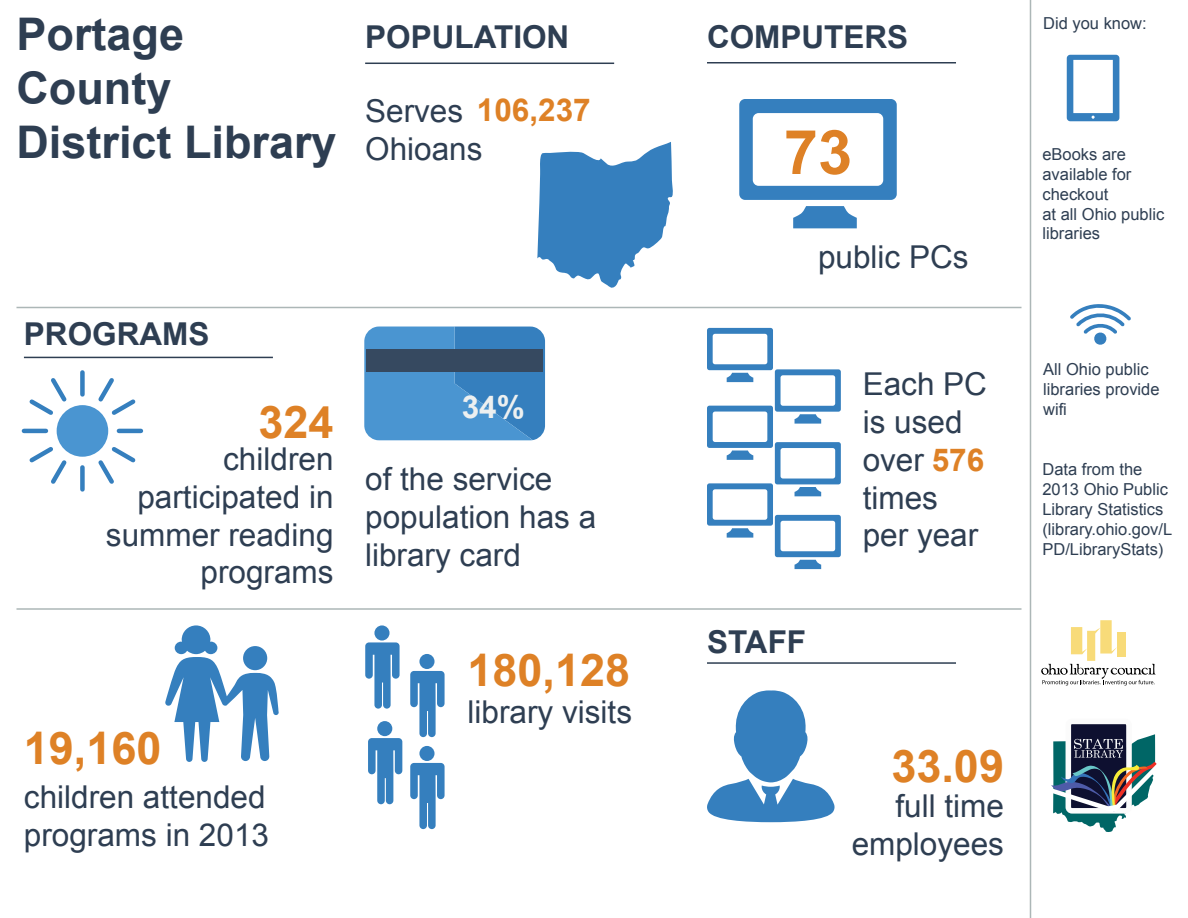
<style>
.page{position:relative;width:1188px;height:918px;background:#fff}
.page>*{position:absolute;margin:0;border:0;box-sizing:border-box;transform-origin:0 0}
.t1{font:700 61.5px "Arial";color:#de8126}
.t2{font:700 45px/54px "Arial";color:#2e3e52}
.t3{font:700 45px "Arial";color:#de8126}
.t4{font:31.5px/37.8px "Arial";color:#2e3e52}
.t5{font:700 31.5px "Arial";color:#2e3e52}
.t6{font:700 31.5px "Arial";color:#edf0f0}
.t7{font:16.5px/19.8px "Arial";color:#2e3e52}
.s1{font-weight:700;color:#de8126}
</style>
<div class="page">
<svg style="left:364px;top:327px;width:181px;height:113px;background:#448eca"></svg>
<div style="left:366px;top:349px;width:177px;height:23px;background:#364960"></div>
<hr style="left:365px;top:63px;width:249px;height:1px;background:#2e3e52">
<hr style="left:707px;top:62px;width:249px;height:2px;background:#2e3e52">
<hr style="left:24px;top:357px;width:249px;height:1px;background:#2e3e52">
<div style="left:57px;top:405px;width:51px;height:52px;background:#4a95d1;border-radius:50%"></div>
<div style="left:80px;top:372px;width:5px;height:22px;background:#357fbe"></div>
<div style="left:80px;top:467px;width:5px;height:22px;background:#357fbe"></div>
<svg style="left:29px;top:378px;width:41px;height:41px"></svg>
<svg style="left:95px;top:443px;width:41px;height:41px"></svg>
<hr style="left:24px;top:429px;width:22px;height:4px;background:#357fbe">
<hr style="left:119px;top:429px;width:22px;height:4px;background:#357fbe">
<svg style="left:29px;top:443px;width:41px;height:41px"></svg>
<svg style="left:95px;top:378px;width:41px;height:41px"></svg>
<svg style="left:739px;top:99px;width:158px;height:101px"></svg>
<svg style="left:793px;top:206px;width:64px;height:22px"></svg>
<svg style="left:707px;top:328px;width:134px;height:241px"></svg>
<svg style="left:537px;top:142px;width:136px;height:146px"></svg>
<svg style="left:165px;top:625px;width:114px;height:137px"></svg>
<hr style="left:707px;top:662px;width:249px;height:2px;background:#2e3e52">
<svg style="left:707px;top:690px;width:128px;height:132px"></svg>
<hr style="left:16px;top:307px;width:1006px;height:1px;background:#acb7b7">
<svg style="left:374px;top:625px;width:16px;height:16px"></svg>
<svg style="left:365px;top:642px;width:35px;height:67px"></svg>
<div style="left:419px;top:654px;width:16px;height:15px;background:#357fbe;border-radius:50%"></div>
<svg style="left:410px;top:671px;width:35px;height:66px"></svg>
<div style="left:377px;top:721px;width:15px;height:15px;background:#357fbe;border-radius:50%"></div>
<svg style="left:368px;top:738px;width:34px;height:66px"></svg>
<div style="left:419px;top:746px;width:16px;height:15px;background:#357fbe;border-radius:50%"></div>
<svg style="left:410px;top:763px;width:35px;height:66px"></svg>
<svg style="left:1070px;top:304px;width:61px;height:41px"></svg>
<svg style="left:1067px;top:55px;width:52px;height:66px"></svg>
<svg style="left:1051px;top:724px;width:106px;height:108px"></svg>
<svg style="left:1041px;top:620px;width:115px;height:65px"></svg>
<hr style="left:16px;top:608px;width:1006px;height:2px;background:#acb7b7">
<hr style="left:1030px;top:0;width:1px;height:918px;background:#acb7b7">
<h2 class="t2" style="left:16px;top:9px;width:322px">Portage<br>County<br>District Library</h2>
<p class="t5" style="left:365px;top:16px;width:206px">POPULATION</p>
<p class="t4" style="left:365px;top:91px;width:227px;line-height:38.2px">Serves <span class="s1">106,237<br></span>Ohioans</p>
<p class="t5" style="left:24px;top:313px;width:187px">PROGRAMS</p>
<h2 class="t3" style="left:258px;top:392px;width:77px">324</h2>
<p class="t4" style="left:106px;top:440px;width:229px;text-align:right">children participated in summer reading programs</p>
<h2 class="t3" style="left:24px;top:719px;width:139px">19,160</h2>
<p class="t4" style="left:24px;top:779px;width:247px">children attended programs in 2013</p>
<p class="t6" style="left:462px;top:386px;width:65px">34%</p>
<p class="t4" style="left:365px;top:461px;width:233px">of the service population has a library card</p>
<h2 class="t3" style="left:468px;top:640px;width:164px">180,128</h2>
<p class="t4" style="left:468px;top:693px;width:166px">library visits</p>
<p class="t5" style="left:707px;top:16px;width:203px">COMPUTERS</p>
<h1 class="t1" style="left:784px;top:111px;width:70px">73</h1>
<p class="t4" style="left:818px;top:239px;width:152px">public PCs</p>
<p class="t5" style="left:707px;top:620px;width:101px">STAFF</p>
<p class="t4" style="left:863px;top:366px;width:126px">Each PC is used over <span class="s1">576 </span>times per year</p>
<h2 class="t3" style="left:891px;top:736px;width:114px">33.09</h2>
<p class="t4" style="left:852px;top:787px;width:154px;text-align:right">full time employees</p>
<p class="t7" style="left:1043px;top:13px;width:105px">Did you know:</p>
<p class="t7" style="left:1042px;top:145px;width:123px">eBooks are available for checkout<br>at all Ohio public libraries</p>
<p class="t7" style="left:1043px;top:360px;width:118px">All Ohio public libraries provide wifi</p>
<p class="t7" style="left:1042px;top:460px;width:131px">Data from the<br>2013 Ohio Public<br>Library Statistics (library.ohio.gov/L<br>PD/LibraryStats)</p>
</div>
